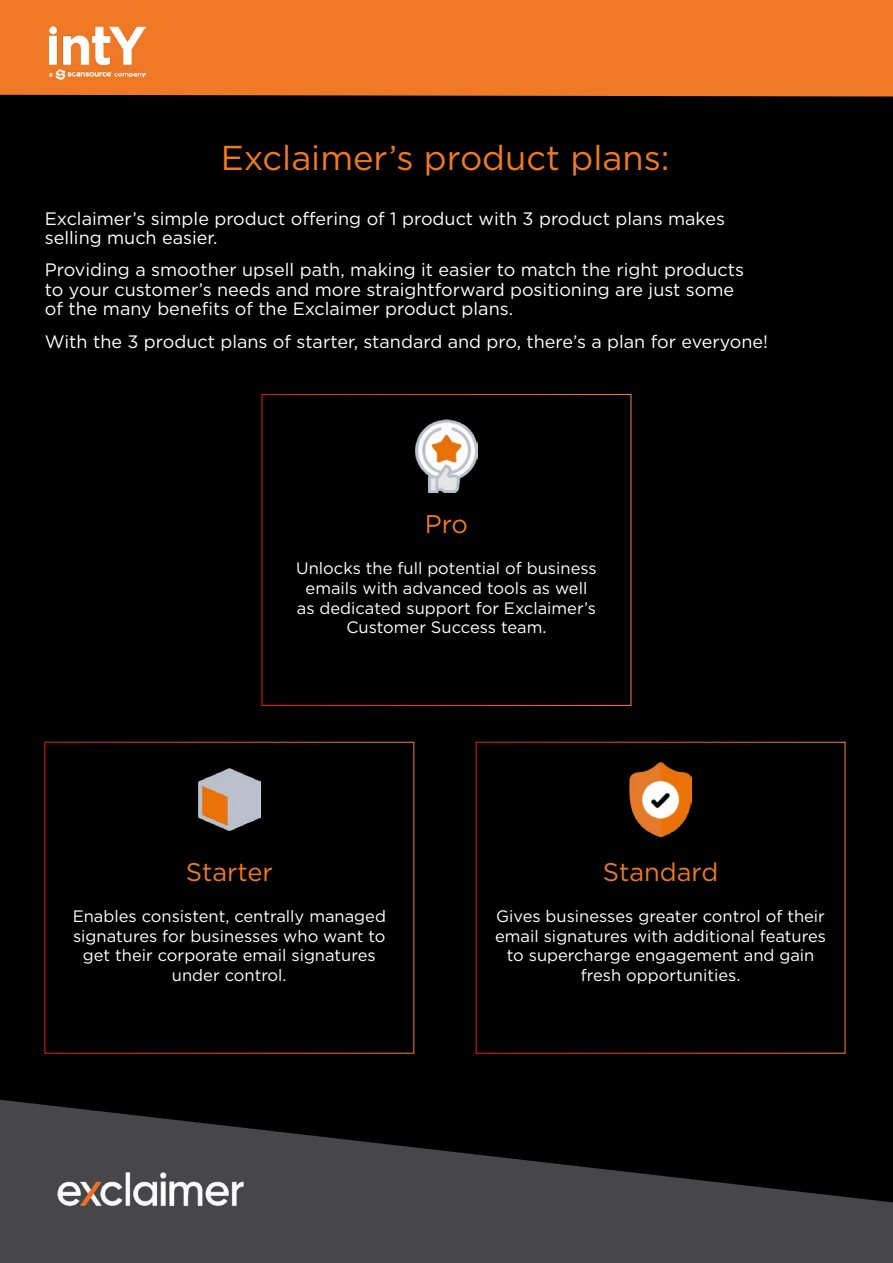
<style>
.page{position:relative;width:893px;height:1263px;background:#000}
.page>*{position:absolute;margin:0;border:0;box-sizing:border-box;transform-origin:0 0}
.t1{font:34.5px "Gotham";color:#ef7925}
.t2{font:25.5px "Gotham";color:#ef7925}
.t3{font:18px/19.5px "Gotham";color:#fff}
.t4{font:16.5px/19.8px "Gotham";color:#fff;text-align:center}
</style>
<div class="page">
<svg style="left:0;top:1100px;width:893px;height:163px;fill:#474749"></svg>
<img style="left:44px;top:1169px;width:212px;height:44px">
<div style="left:0;top:0;width:893px;height:97px;background:#ef7925"></div>
<img style="left:50px;top:27px;width:95px;height:52px">
<img style="left:416px;top:419px;width:61px;height:73px">
<img style="left:198px;top:768px;width:62px;height:62px">
<img style="left:629px;top:763px;width:63px;height:73px">
<h1 class="t1" style="left:221px;top:136px;width:450px">Exclaimer’s product plans:</h1>
<p class="t3" style="left:45px;top:208px;width:682px">Exclaimer’s simple product offering of 1 product with 3 product plans makes selling much easier.</p>
<p class="t3" style="left:45px;top:260px;width:701px">Providing a smoother upsell path, making it easier to match the right products to your customer’s needs and more straightforward positioning are just some of the many benefits of the Exclaimer product plans.</p>
<p class="t3" style="left:45px;top:331px;width:725px">With the 3 product plans of starter, standard and pro, there’s a plan for everyone!</p>
<h2 class="t2" style="left:425px;top:508px;width:45px">Pro</h2>
<p class="t4" style="left:296px;top:558px;width:302px">Unlocks the full potential of business emails with advanced tools as well as dedicated support for Exclaimer’s Customer Success team.</p>
<h2 class="t2" style="left:186px;top:855px;width:88px">Starter</h2>
<p class="t4" style="left:73px;top:906px;width:315px">Enables consistent, centrally managed signatures for businesses who want to get their corporate email signatures under control.</p>
<h2 class="t2" style="left:603px;top:855px;width:117px">Standard</h2>
<p class="t4" style="left:495px;top:906px;width:332px">Gives businesses greater control of their email signatures with additional features to supercharge engagement and gain fresh opportunities.</p>
</div>
